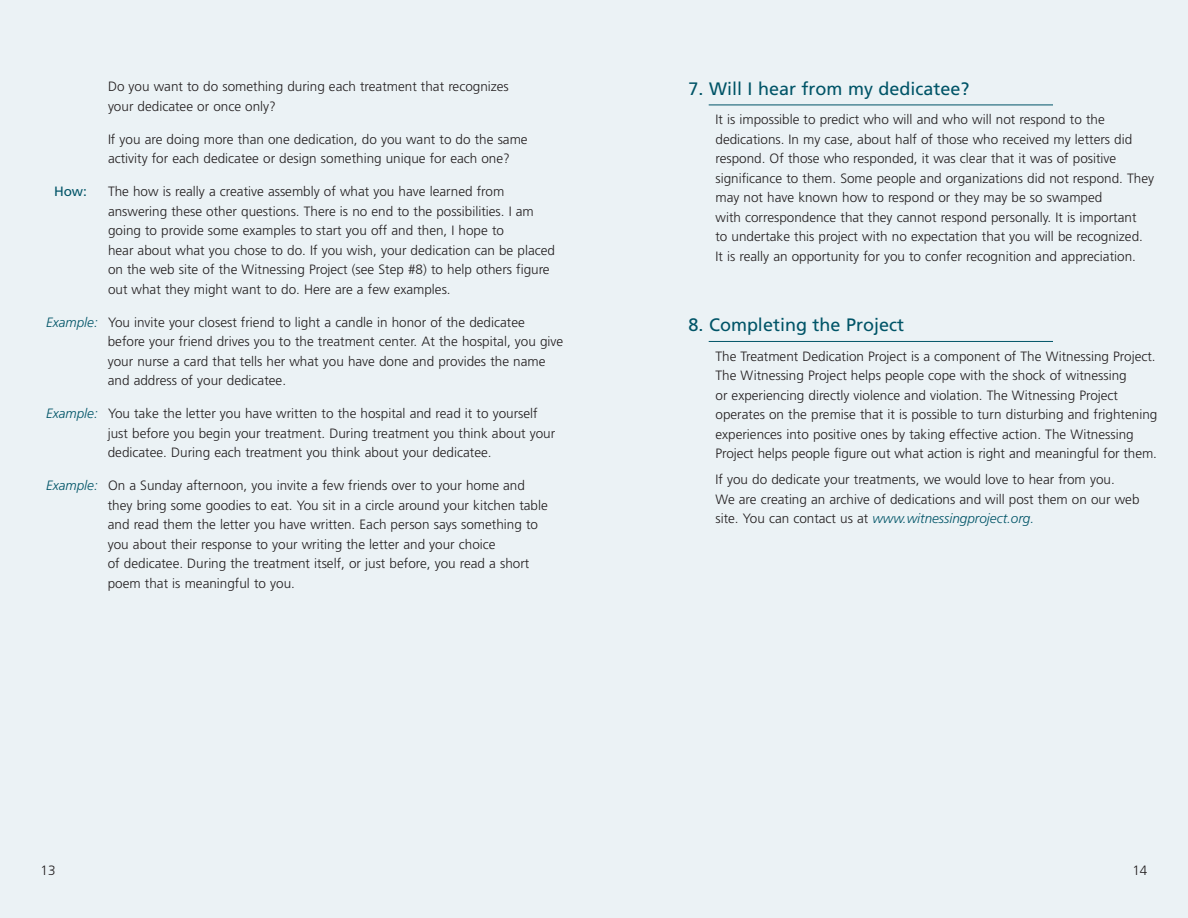
<style>
.page{position:relative;width:1188px;height:918px;background:#fff}
.page>*{position:absolute;margin:0;border:0;box-sizing:border-box;transform-origin:0 0}
.t1{font:18px "Frutiger LT";color:#005467}
.t2{font:300 13.5px/19.5px "Frutiger LT";color:#231f20}
.t3{font:13.5px "Frutiger LT";color:#005467}
.s1{font-style:italic;color:#005467}
</style>
<div class="page">
<div style="left:580px;top:0;width:608px;height:918px;background:#ebf2f5"></div>
<hr style="left:709px;top:105px;width:344px;height:1px;background:#005467">
<hr style="left:709px;top:341px;width:344px;height:1px;background:#005467">
<div style="left:0;top:0;width:608px;height:918px;background:#ebf2f5"></div>
<p class="t2" style="left:108px;top:78px;width:402px">Do you want to do something during each treatment that recognizes your dedicatee or once only?</p>
<p class="t2" style="left:108px;top:130px;width:421px">If you are doing more than one dedication, do you want to do the same activity for each dedicatee or design something unique for each one?</p>
<p class="t3" style="left:54px;top:186px;width:34px">How:</p>
<p class="t2" style="left:108px;top:183px;width:449px">The how is really a creative assembly of what you have learned from answering these other questions. There is no end to the possibilities. I am going to provide some examples to start you off and then, I hope to<br>hear about what you chose to do. If you wish, your dedication can be placed on the web site of the Witnessing Project (see Step #8) to help others figure out what they might want to do. Here are a few examples.</p>
<p class="t2" style="left:108px;top:313px;width:457px;text-indent:-62px"><span class="s1">Example:</span> You invite your closest friend to light a candle in honor of the dedicatee before your friend drives you to the treatment center. At the hospital, you give your nurse a card that tells her what you have done and provides the name and address of your dedicatee.</p>
<p class="t2" style="left:108px;top:405px;width:449px;text-indent:-62px"><span class="s1">Example:</span> You take the letter you have written to the hospital and read it to yourself just before you begin your treatment. During treatment you think about your dedicatee. During each treatment you think about your dedicatee.</p>
<p class="t2" style="left:108px;top:477px;width:442px;text-indent:-62px"><span class="s1">Example:</span> On a Sunday afternoon, you invite a few friends over to your home and they bring some goodies to eat. You sit in a circle around your kitchen table and read them the letter you have written. Each person says something to you about their response to your writing the letter and your choice<br>of dedicatee. During the treatment itself, or just before, you read a short poem that is meaningful to you.</p>
<h1 class="t1" style="left:688px;top:81px;width:283px">7. Will I hear from my dedicatee?</h1>
<p class="t2" style="left:716px;top:111px;width:440px">It is impossible to predict who will and who will not respond to the dedications. In my case, about half of those who received my letters did respond. Of those who responded, it was clear that it was of positive significance to them. Some people and organizations did not respond. They may not have known how to respond or they may be so swamped<br>with correspondence that they cannot respond personally. It is important<br>to undertake this project with no expectation that you will be recognized.<br>It is really an opportunity for you to confer recognition and appreciation.</p>
<h1 class="t1" style="left:688px;top:318px;width:217px">8. Completing the Project</h1>
<p class="t2" style="left:716px;top:347px;width:443px">The Treatment Dedication Project is a component of The Witnessing Project.<br>The Witnessing Project helps people cope with the shock of witnessing<br>or experiencing directly violence and violation. The Witnessing Project operates on the premise that it is possible to turn disturbing and frightening experiences into positive ones by taking effective action. The Witnessing Project helps people figure out what action is right and meaningful for them.</p>
<p class="t2" style="left:715px;top:471px;width:426px">If you do dedicate your treatments, we would love to hear from you.<br>We are creating an archive of dedications and will post them on our web site. You can contact us at <span class="s1">www.witnessingproject.org.</span></p>
<p class="t2" style="left:41px;top:861px;width:17px">13</p>
<p class="t2" style="left:1132px;top:861px;width:17px">14</p>
</div>
